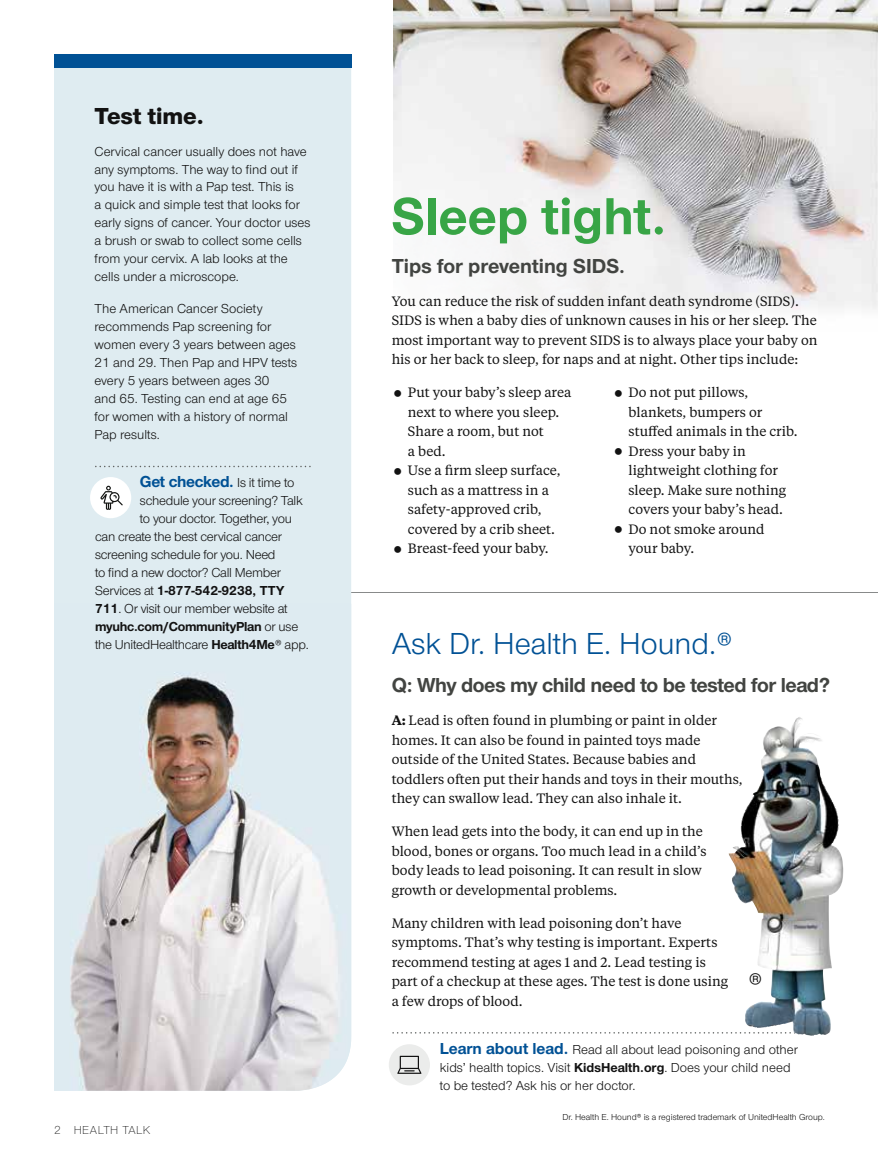
<style>
.page{position:relative;width:878px;height:1161px;background:#fff}
.page>*{position:absolute;margin:0;border:0;box-sizing:border-box;transform-origin:0 0}
.t1{font:700 54px "UHC Sans";color:#38a546}
.t2{font:31.5px "UHC Sans";color:#005195}
.t3{font:27.6px "UHC Sans";color:#121212}
.t4{font:800 24px "UHC Sans";color:#121212}
.t5{font:700 21px "UHC Sans";letter-spacing:-.02em;color:#424441}
.t6{font:700 21px "UHC Sans";color:#424441}
.t7{font:700 16.5px "UHC Sans";letter-spacing:-.02em;color:#005195}
.t8{font:13.5px/19.5px "UHC Serif Text";color:#121212}
.t9{font:13.5px/18px "UHC Sans";color:#121212}
.t10{font:13.5px "UHC Sans";letter-spacing:-.02em;color:#121212}
.t11{font:700 13.5px "UHC Sans";color:#121212}
.t12{font:700 13.5px "UHC Sans";letter-spacing:-.02em;color:#121212}
.t13{font:300 12px "UHC Sans";letter-spacing:.04em;color:#121212}
.t14{font:9px "UHC Sans";color:#121212}
.s1{font-weight:400;font-size:13.5px;color:#121212}
.s2{font-weight:400}
.s3{font-weight:700}
.s4{font-weight:600}
.s5{font-weight:700;font-size:16.5px;color:#005195}
</style>
<div class="page">
<img style="left:394px;top:0;width:484px;height:310px">
<hr style="left:298px;top:593px;width:580px;height:1px;background:#888a8a">
<div style="left:54px;top:68px;width:297px;height:536px;background:#dfecf1"></div>
<img style="left:54px;top:604px;width:297px;height:487px">
<div style="left:54px;top:54px;width:297px;height:14px;background:#005195"></div>
<svg style="left:95px;top:466px;width:216px;height:1px"></svg>
<div style="left:90px;top:477px;width:41px;height:41px;background:#fff;border-radius:50%"></div>
<svg style="left:100px;top:486px;width:23px;height:24px"></svg>
<svg style="left:392px;top:1032px;width:430px;height:2px"></svg>
<div style="left:389px;top:1044px;width:41px;height:41px;background:#ebeceb;border-radius:50%"></div>
<svg style="left:397px;top:1056px;width:24px;height:18px"></svg>
<img style="left:728px;top:718px;width:70px;height:285px">
<h3 class="t4" style="left:94px;top:99px;width:111px">Test time.</h3>
<p class="t9" style="left:94px;top:142px;width:218px">Cervical cancer usually does not have any symptoms. The way to find out if you have it is with a Pap test. This is<br>a quick and simple test that looks for early signs of cancer. Your doctor uses a brush or swab to collect some cells from your cervix. A lab looks at the cells under a microscope.</p>
<p class="t9" style="left:94px;top:299px;width:204px">The American Cancer Society recommends Pap screening for women every 3 years between ages<br>21 and 29. Then Pap and HPV tests every 5 years between ages 30<br>and 65. Testing can end at age 65 for women with a history of normal<br>Pap results.</p>
<p class="t7" style="left:140px;top:471px;width:156px">Get checked. <span class="s1">Is it time to</span></p>
<p class="t10" style="left:140px;top:492px;width:164px">schedule your screening? Talk</p>
<p class="t10" style="left:140px;top:510px;width:153px">to your doctor. Together, you</p>
<p class="t10" style="left:95px;top:528px;width:188px">can create the best cervical cancer</p>
<p class="t10" style="left:95px;top:546px;width:182px">screening schedule for you. Need</p>
<p class="t10" style="left:95px;top:564px;width:187px">to find a new doctor? Call Member</p>
<p class="t11" style="left:95px;top:582px;width:191px"><span class="s2">Services at</span> 1-877-542-9238, TTY</p>
<p class="t10" style="left:95px;top:600px;width:194px"><span class="s3">711</span>. Or visit our member website at</p>
<p class="t12" style="left:95px;top:618px;width:205px">myuhc.com/CommunityPlan <span class="s2">or use</span></p>
<p class="t10" style="left:95px;top:636px;width:215px">the UnitedHealthcare <span class="s3">Health4Me</span>® app.</p>
<h2 class="t2" style="left:392px;top:623px;width:342px">Ask Dr. Health E. Hound.®</h2>
<h3 class="t5" style="left:392px;top:671px;width:440px">Q: Why does my child need to be tested for lead?</h3>
<p class="t8" style="left:392px;top:710px;width:352px"><span class="s4">A:</span> Lead is often found in plumbing or paint in older homes. It can also be found in painted toys made outside of the United States. Because babies and toddlers often put their hands and toys in their mouths, they can swallow lead. They can also inhale it.</p>
<p class="t8" style="left:392px;top:821px;width:316px">When lead gets into the body, it can end up in the blood, bones or organs. Too much lead in a child’s body leads to lead poisoning. It can result in slow growth or developmental problems.</p>
<p class="t8" style="left:392px;top:913px;width:338px">Many children with lead poisoning don’t have symptoms. That’s why testing is important. Experts recommend testing at ages 1 and 2. Lead testing is part of a checkup at these ages. The test is done using a few drops of blood.</p>
<p class="t9" style="left:440px;top:1040px;width:359px"><span class="s5">Learn about lead.</span> Read all about lead poisoning and other kids’ health topics. Visit <span class="s3">KidsHealth.org</span>. Does your child need to be tested? Ask his or her doctor.</p>
<h1 class="t1" style="left:392px;top:180px;width:276px">Sleep tight.</h1>
<h3 class="t6" style="left:392px;top:252px;width:235px">Tips for preventing SIDS.</h3>
<p class="t8" style="left:392px;top:291px;width:427px">You can reduce the risk of sudden infant death syndrome (SIDS).<br>SIDS is when a baby dies of unknown causes in his or her sleep. The most important way to prevent SIDS is to always place your baby on his or her back to sleep, for naps and at night. Other tips include:</p>
<p class="t8" style="left:408px;top:382px;width:165px">Put your baby’s sleep area next to where you sleep.<br>Share a room, but not<br>a bed.<br>Use a firm sleep surface, such as a mattress in a safety-approved crib, covered by a crib sheet.<br>Breast-feed your baby.</p>
<p class="t8" style="left:628px;top:382px;width:170px">Do not put pillows, blankets, bumpers or stuffed animals in the crib.<br>Dress your baby in lightweight clothing for sleep. Make sure nothing covers your baby’s head.<br>Do not smoke around<br>your baby.</p>
<h3 class="t3" style="left:748px;top:965px;width:16px">®</h3>
<p class="t13" style="left:54px;top:1122px;width:98px">2 HEALTH TALK</p>
<p class="t14" style="left:562px;top:1111px;width:264px">Dr. Health E. Hound® is a registered trademark of UnitedHealth Group.</p>
</div>
